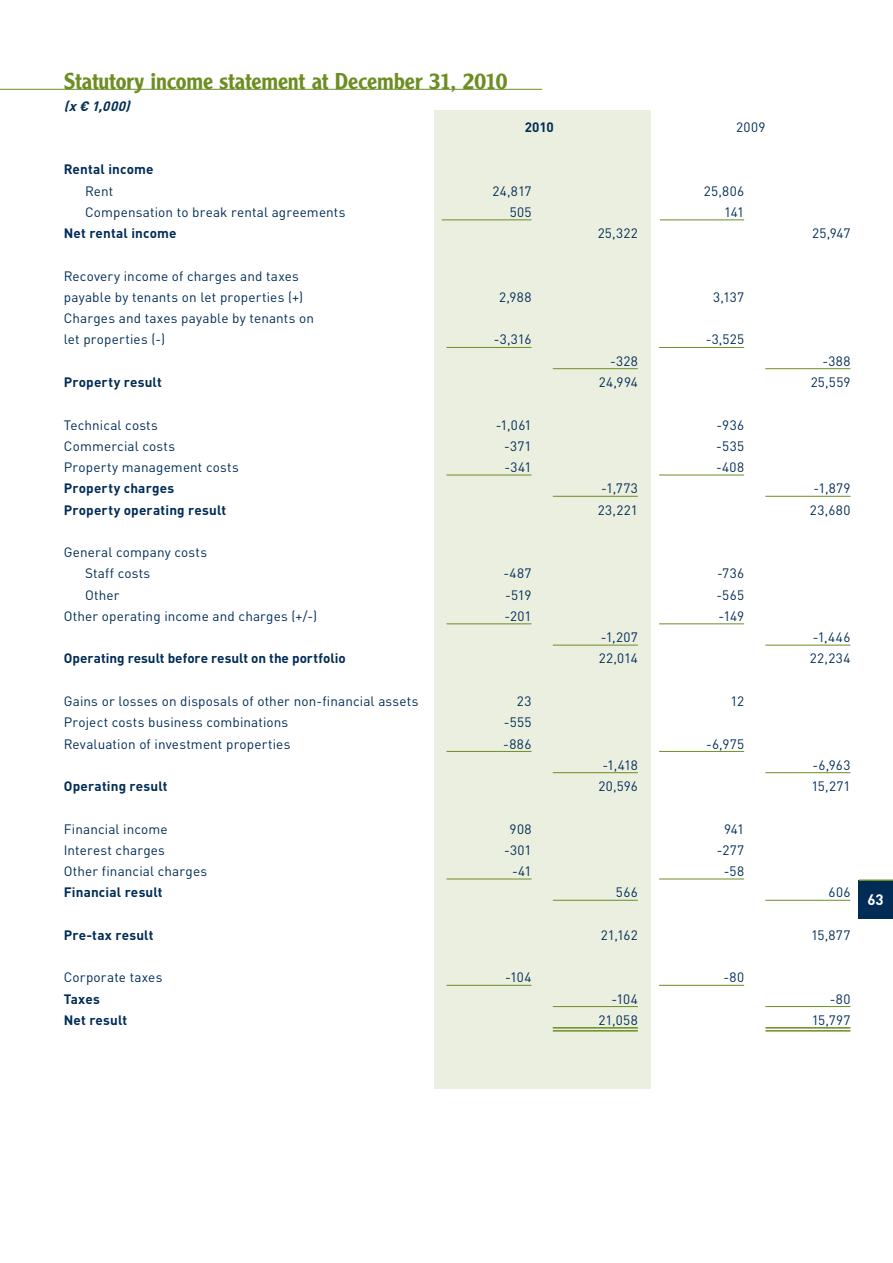
<style>
.page{position:relative;width:893px;height:1263px;background:#fff}
.page>*{position:absolute;margin:0;border:0;box-sizing:border-box;transform-origin:0 0}
.t1{font:500 22.5px "Clearface Gothic LT Std";letter-spacing:-.005em;color:#6d8d23}
.t2{font:700 15px "DIN Pro";color:#fff}
.t3{font:13.5px/21.3px "DIN Pro";letter-spacing:.01em;color:#002c56}
.t4{font:700 13.5px "DIN Pro";letter-spacing:.01em;color:#002c56}
.t5{font:italic 700 13.5px "DIN Pro";color:#002c56}
</style>
<div class="page">
<div style="left:859px;top:880px;width:34px;height:38px;background:#002c56"></div>
<hr style="left:859px;top:879px;width:34px;height:2px;background:#6d8d23">
<hr style="left:0;top:89px;width:542px;height:1px;background:#6d8d23">
<div style="left:434px;top:111px;width:217px;height:977px;background:#ebefe0"></div>
<hr style="left:442px;top:219px;width:89px;height:1px;background:#6d8d23">
<hr style="left:660px;top:219px;width:84px;height:1px;background:#6d8d23">
<hr style="left:446px;top:347px;width:85px;height:1px;background:#6d8d23">
<hr style="left:659px;top:347px;width:85px;height:1px;background:#6d8d23">
<hr style="left:553px;top:368px;width:85px;height:1px;background:#6d8d23">
<hr style="left:765px;top:368px;width:85px;height:1px;background:#6d8d23">
<hr style="left:446px;top:475px;width:85px;height:1px;background:#6d8d23">
<hr style="left:659px;top:475px;width:85px;height:1px;background:#6d8d23">
<hr style="left:553px;top:496px;width:85px;height:1px;background:#6d8d23">
<hr style="left:765px;top:496px;width:85px;height:1px;background:#6d8d23">
<hr style="left:446px;top:623px;width:85px;height:1px;background:#6d8d23">
<hr style="left:659px;top:623px;width:85px;height:1px;background:#6d8d23">
<hr style="left:553px;top:645px;width:85px;height:1px;background:#6d8d23">
<hr style="left:765px;top:645px;width:85px;height:1px;background:#6d8d23">
<hr style="left:446px;top:751px;width:85px;height:1px;background:#6d8d23">
<hr style="left:659px;top:751px;width:85px;height:1px;background:#6d8d23">
<hr style="left:553px;top:772px;width:85px;height:1px;background:#6d8d23">
<hr style="left:765px;top:772px;width:85px;height:1px;background:#6d8d23">
<hr style="left:446px;top:879px;width:85px;height:1px;background:#6d8d23">
<hr style="left:659px;top:879px;width:85px;height:1px;background:#6d8d23">
<hr style="left:553px;top:900px;width:85px;height:1px;background:#6d8d23">
<hr style="left:765px;top:900px;width:85px;height:1px;background:#6d8d23">
<hr style="left:446px;top:985px;width:85px;height:1px;background:#6d8d23">
<hr style="left:659px;top:985px;width:85px;height:1px;background:#6d8d23">
<hr style="left:553px;top:1006px;width:85px;height:1px;background:#6d8d23">
<hr style="left:765px;top:1006px;width:85px;height:1px;background:#6d8d23">
<hr style="left:553px;top:1027px;width:85px;height:1px;background:#6d8d23">
<hr style="left:553px;top:1030px;width:85px;height:1px;background:#6d8d23">
<hr style="left:765px;top:1027px;width:85px;height:1px;background:#6d8d23">
<hr style="left:765px;top:1030px;width:85px;height:1px;background:#6d8d23">
<h1 class="t1" style="left:64px;top:67px;width:445px">Statutory income statement at December 31, 2010</h1>
<p class="t5" style="left:64px;top:96px;width:72px">(x € 1,000)</p>
<p class="t4" style="left:525px;top:118px;width:31px">2010</p>
<p class="t3" style="left:736px;top:116px;width:31px">2009</p>
<p class="t4" style="left:64px;top:160px;width:91px">Rental income</p>
<p class="t3" style="left:85px;top:180px;width:30px">Rent</p>
<p class="t3" style="left:492px;top:180px;width:41px">24,817</p>
<p class="t3" style="left:704px;top:180px;width:42px">25,806</p>
<p class="t3" style="left:85px;top:201px;width:262px">Compensation to break rental agreements</p>
<p class="t3" style="left:510px;top:201px;width:23px">505</p>
<p class="t3" style="left:724px;top:201px;width:22px">141</p>
<p class="t4" style="left:64px;top:224px;width:114px">Net rental income</p>
<p class="t3" style="left:598px;top:222px;width:42px">25,322</p>
<p class="t3" style="left:812px;top:222px;width:40px">25,947</p>
<p class="t3" style="left:64px;top:265px;width:241px">Recovery income of charges and taxes payable by tenants on let properties (+)</p>
<p class="t3" style="left:499px;top:286px;width:34px">2,988</p>
<p class="t3" style="left:713px;top:286px;width:32px">3,137</p>
<p class="t3" style="left:64px;top:307px;width:252px">Charges and taxes payable by tenants on let properties (-)</p>
<p class="t3" style="left:494px;top:328px;width:39px">-3,316</p>
<p class="t3" style="left:706px;top:328px;width:40px">-3,525</p>
<p class="t3" style="left:610px;top:350px;width:29px">-328</p>
<p class="t3" style="left:822px;top:350px;width:30px">-388</p>
<p class="t4" style="left:64px;top:373px;width:99px">Property result</p>
<p class="t3" style="left:599px;top:371px;width:41px">24,994</p>
<p class="t3" style="left:811px;top:371px;width:41px">25,559</p>
<p class="t3" style="left:64px;top:413px;width:96px">Technical costs</p>
<p class="t3" style="left:496px;top:413px;width:37px">-1,061</p>
<p class="t3" style="left:716px;top:413px;width:29px">-936</p>
<p class="t3" style="left:64px;top:435px;width:113px">Commercial costs</p>
<p class="t3" style="left:504px;top:435px;width:29px">-371</p>
<p class="t3" style="left:716px;top:435px;width:29px">-535</p>
<p class="t3" style="left:64px;top:456px;width:176px">Property management costs</p>
<p class="t3" style="left:505px;top:456px;width:28px">-341</p>
<p class="t3" style="left:716px;top:456px;width:30px">-408</p>
<p class="t4" style="left:64px;top:479px;width:112px">Property charges</p>
<p class="t3" style="left:601px;top:477px;width:38px">-1,773</p>
<p class="t3" style="left:813px;top:477px;width:38px">-1,879</p>
<p class="t4" style="left:64px;top:500px;width:164px">Property operating result</p>
<p class="t3" style="left:598px;top:498px;width:42px">23,221</p>
<p class="t3" style="left:810px;top:498px;width:42px">23,680</p>
<p class="t3" style="left:85px;top:541px;width:124px;text-indent:-21px">General company costs<br>Staff costs</p>
<p class="t3" style="left:503px;top:562px;width:30px">-487</p>
<p class="t3" style="left:717px;top:562px;width:28px">-736</p>
<p class="t3" style="left:85px;top:584px;width:36px">Other</p>
<p class="t3" style="left:505px;top:584px;width:28px">-519</p>
<p class="t3" style="left:716px;top:584px;width:29px">-565</p>
<p class="t3" style="left:64px;top:605px;width:255px">Other operating income and charges (+/-)</p>
<p class="t3" style="left:505px;top:605px;width:28px">-201</p>
<p class="t3" style="left:719px;top:605px;width:27px">-149</p>
<p class="t3" style="left:601px;top:626px;width:39px">-1,207</p>
<p class="t3" style="left:813px;top:626px;width:39px">-1,446</p>
<p class="t4" style="left:64px;top:649px;width:283px">Operating result before result on the portfolio</p>
<p class="t3" style="left:599px;top:647px;width:41px">22,014</p>
<p class="t3" style="left:810px;top:647px;width:42px">22,234</p>
<p class="t3" style="left:64px;top:690px;width:356px">Gains or losses on disposals of other non-financial assets</p>
<p class="t3" style="left:517px;top:690px;width:16px">23</p>
<p class="t3" style="left:731px;top:690px;width:15px">12</p>
<p class="t3" style="left:64px;top:711px;width:226px">Project costs business combinations</p>
<p class="t3" style="left:504px;top:711px;width:29px">-555</p>
<p class="t3" style="left:64px;top:732px;width:228px">Revaluation of investment properties</p>
<p class="t3" style="left:503px;top:732px;width:30px">-886</p>
<p class="t3" style="left:706px;top:732px;width:40px">-6,975</p>
<p class="t3" style="left:602px;top:754px;width:37px">-1,418</p>
<p class="t3" style="left:813px;top:754px;width:39px">-6,963</p>
<p class="t4" style="left:64px;top:777px;width:105px">Operating result</p>
<p class="t3" style="left:598px;top:775px;width:41px">20,596</p>
<p class="t3" style="left:811px;top:775px;width:41px">15,271</p>
<p class="t3" style="left:64px;top:817px;width:105px">Financial income</p>
<p class="t3" style="left:510px;top:817px;width:23px">908</p>
<p class="t3" style="left:724px;top:817px;width:22px">941</p>
<p class="t3" style="left:64px;top:839px;width:103px">Interest charges</p>
<p class="t3" style="left:504px;top:839px;width:29px">-301</p>
<p class="t3" style="left:717px;top:839px;width:29px">-277</p>
<p class="t3" style="left:64px;top:860px;width:145px">Other financial charges</p>
<p class="t3" style="left:512px;top:860px;width:21px">-41</p>
<p class="t3" style="left:724px;top:860px;width:22px">-58</p>
<p class="t4" style="left:64px;top:883px;width:100px">Financial result</p>
<p class="t3" style="left:616px;top:881px;width:23px">566</p>
<p class="t3" style="left:829px;top:881px;width:23px">606</p>
<p class="t4" style="left:64px;top:926px;width:91px">Pre-tax result</p>
<p class="t3" style="left:601px;top:924px;width:39px">21,162</p>
<p class="t3" style="left:811px;top:924px;width:41px">15,877</p>
<p class="t3" style="left:64px;top:966px;width:100px">Corporate taxes</p>
<p class="t3" style="left:505px;top:966px;width:28px">-104</p>
<p class="t3" style="left:723px;top:966px;width:22px">-80</p>
<p class="t4" style="left:64px;top:990px;width:38px">Taxes</p>
<p class="t3" style="left:612px;top:987px;width:28px">-104</p>
<p class="t3" style="left:830px;top:987px;width:22px">-80</p>
<p class="t4" style="left:64px;top:1011px;width:65px">Net result</p>
<p class="t3" style="left:599px;top:1009px;width:41px">21,058</p>
<p class="t3" style="left:812px;top:1009px;width:40px">15,797</p>
<p class="t2" style="left:867px;top:889px;width:18px">63</p>
</div>
